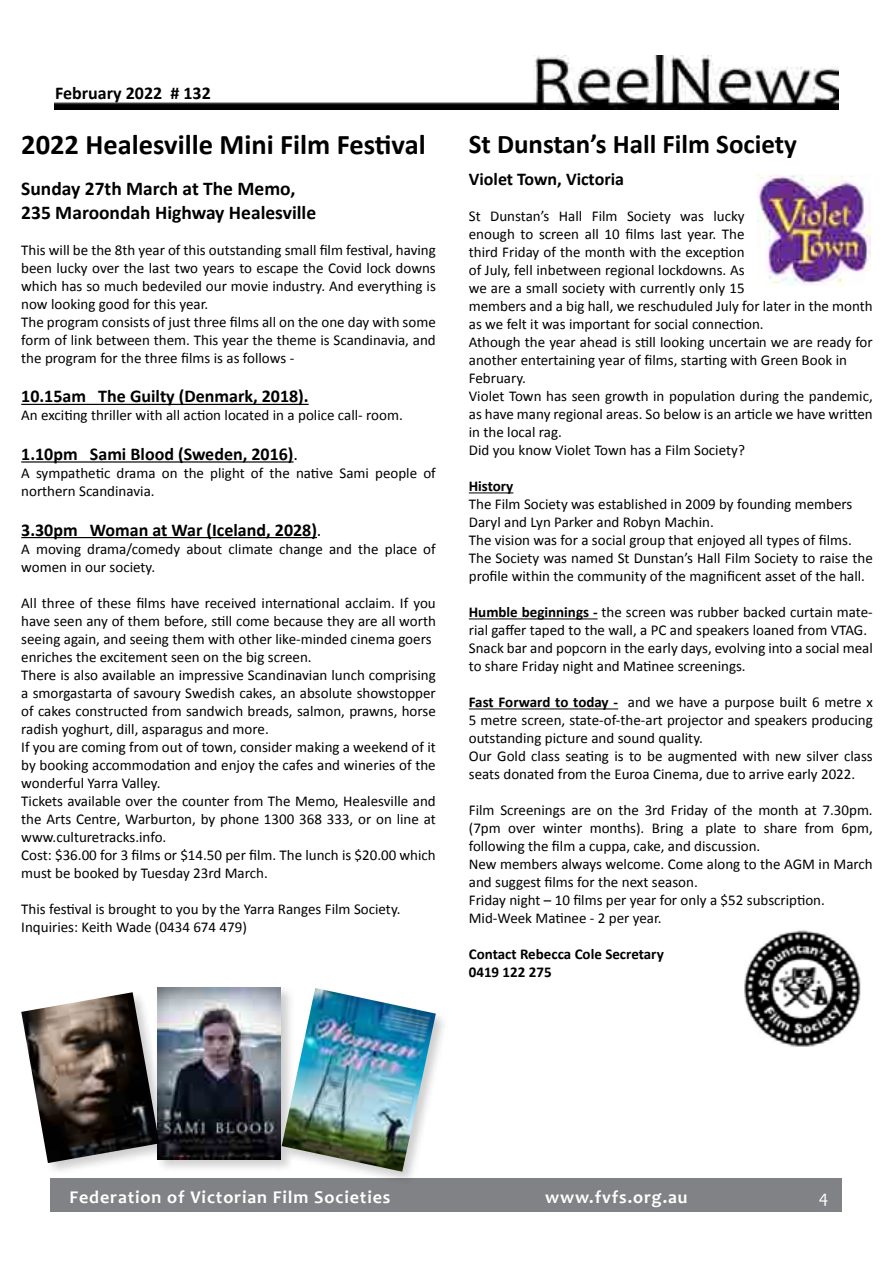
<style>
.page{position:relative;width:893px;height:1263px;background:#fff}
.page>*{position:absolute;margin:0;border:0;box-sizing:border-box;transform-origin:0 0}
.t1{font:700 28.5px "Calibri";color:#000}
.t2{font:700 27px "Calibri";color:#000}
.t3{font:700 19.5px/23.4px "Calibri";color:#000}
.t4{font:700 18px "Calibri";color:#000}
.t5{font:700 18px "Candara";letter-spacing:.05em;color:#fff}
.t6{font:18px "Candara";color:#fff}
.t7{font:15px/18px "Calibri";color:#000}
.t8{font:700 15px/18px "Calibri";color:#000}
.s1{font-weight:400}
.s2{font-weight:700}
</style>
<div class="page">
<img style="left:54px;top:55px;width:785px;height:55px">
<div style="left:50px;top:1178px;width:792px;height:34px;background:#808285"></div>
<hr style="left:469px;top:492px;width:44px;height:1px;background:#000">
<hr style="left:469px;top:618px;width:129px;height:1px;background:#000">
<hr style="left:469px;top:708px;width:149px;height:1px;background:#000">
<hr style="left:21px;top:404px;width:288px;height:1px;background:#000">
<hr style="left:21px;top:461px;width:273px;height:2px;background:#000">
<hr style="left:21px;top:537px;width:296px;height:1px;background:#000">
<img style="left:744px;top:930px;width:117px;height:117px">
<div style="left:155px;top:986px;width:140px;height:187px;background:#000;opacity:.2"></div>
<img style="left:157px;top:988px;width:123px;height:171px">
<div style="left:280px;top:986px;width:169px;height:199px;background:#000;opacity:.2"></div>
<img style="left:282px;top:988px;width:154px;height:184px">
<div style="left:19px;top:990px;width:153px;height:186px;background:#000;opacity:.2"></div>
<img style="left:21px;top:992px;width:138px;height:171px">
<img style="left:757px;top:174px;width:114px;height:111px">
<p class="t4" style="left:55px;top:81px;width:157px">February 2022 # 132</p>
<h1 class="t1" style="left:21px;top:126px;width:406px">2022 Healesville Mini Film Festival</h1>
<h3 class="t3" style="left:21px;top:177px;width:296px">Sunday 27th March at The Memo,<br>235 Maroondah Highway Healesville</h3>
<p class="t7" style="left:21px;top:241px;width:416px">This will be the 8th year of this outstanding small film festival, having been lucky over the last two years to escape the Covid lock downs which has so much bedeviled our movie industry. And everything is now looking good for this year.<br>The program consists of just three films all on the one day with some form of link between them. This year the theme is Scandinavia, and the program for the three films is as follows -</p>
<p class="t4" style="left:21px;top:385px;width:289px">10.15am The Guilty (Denmark, 2018).</p>
<p class="t7" style="left:21px;top:406px;width:383px">An exciting thriller with all action located in a police call- room.</p>
<p class="t4" style="left:21px;top:442px;width:278px">1.10pm Sami Blood (Sweden, 2016)<span class="s1">.</span></p>
<p class="t7" style="left:21px;top:464px;width:416px">A sympathetic drama on the plight of the native Sami people of northern Scandinavia.</p>
<p class="t4" style="left:21px;top:518px;width:302px">3.30pm Woman at War (Iceland, 2028)<span class="s1">.</span></p>
<p class="t7" style="left:21px;top:540px;width:416px">A moving drama/comedy about climate change and the place of women in our society.</p>
<p class="t7" style="left:21px;top:594px;width:416px">All three of these films have received international acclaim. If you have seen any of them before, still come because they are all worth seeing again, and seeing them with other like-minded cinema goers enriches the excitement seen on the big screen.<br>There is also available an impressive Scandinavian lunch comprising a smorgastarta of savoury Swedish cakes, an absolute showstopper of cakes constructed from sandwich breads, salmon, prawns, horse radish yoghurt, dill, asparagus and more.<br>If you are coming from out of town, consider making a weekend of it by booking accommodation and enjoy the cafes and wineries of the wonderful Yarra Valley.<br>Tickets available over the counter from The Memo, Healesville and the Arts Centre, Warburton, by phone 1300 368 333, or on line at www.culturetracks.info.<br>Cost: $36.00 for 3 films or $14.50 per film. The lunch is $20.00 which must be booked by Tuesday 23rd March.</p>
<p class="t7" style="left:21px;top:900px;width:381px">This festival is brought to you by the Yarra Ranges Film Society.<br>Inquiries: Keith Wade (0434 674 479)</p>
<h2 class="t2" style="left:469px;top:127px;width:330px">St Dunstan’s Hall Film Society</h2>
<p class="t4" style="left:469px;top:168px;width:157px">Violet Town, Victoria</p>
<p class="t7" style="left:469px;top:207px;width:405px">St Dunstan’s Hall Film Society was lucky<br>enough to screen all 10 films last year. The<br>third Friday of the month with the exception<br>of July, fell inbetween regional lockdowns. As<br>we are a small society with currently only 15<br>members and a big hall, we reschuduled July for later in the month as we felt it was important for social connection.<br>Athough the year ahead is still looking uncertain we are ready for another entertaining year of films, starting with Green Book in February.<br>Violet Town has seen growth in population during the pandemic, as have many regional areas. So below is an article we have written in the local rag.<br>Did you know Violet Town has a Film Society?</p>
<p class="t8" style="left:469px;top:477px;width:46px">History</p>
<p class="t7" style="left:469px;top:495px;width:405px">The Film Society was established in 2009 by founding members Daryl and Lyn Parker and Robyn Machin.<br>The vision was for a social group that enjoyed all types of films.<br>The Society was named St Dunstan’s Hall Film Society to raise the profile within the community of the magnificent asset of the hall.</p>
<p class="t7" style="left:469px;top:603px;width:405px"><span class="s2">Humble beginnings -</span> the screen was rubber backed curtain mate&shy;rial gaffer taped to the wall, a PC and speakers loaned from VTAG.<br>Snack bar and popcorn in the early days, evolving into a social meal to share Friday night and Matinee screenings.</p>
<p class="t7" style="left:469px;top:693px;width:405px"><span class="s2">Fast Forward to today -</span> and we have a purpose built 6 metre x 5 metre screen, state-of-the-art projector and speakers producing outstanding picture and sound quality.<br>Our Gold class seating is to be augmented with new silver class seats donated from the Euroa Cinema, due to arrive early 2022.</p>
<p class="t7" style="left:469px;top:801px;width:405px">Film Screenings are on the 3rd Friday of the month at 7.30pm. (7pm over winter months). Bring a plate to share from 6pm, following the film a cuppa, cake, and discussion.<br>New members always welcome. Come along to the AGM in March and suggest films for the next season.<br>Friday night – 10 films per year for only a $52 subscription.<br>Mid-Week Matinee - 2 per year.</p>
<p class="t8" style="left:469px;top:945px;width:196px">Contact Rebecca Cole Secretary<br>0419 122 275</p>
<p class="t5" style="left:69px;top:1186px;width:322px">Federation of Victorian Film Societies</p>
<p class="t5" style="left:545px;top:1186px;width:144px">www.fvfs.org.au</p>
<p class="t6" style="left:819px;top:1185px;width:11px">4</p>
</div>
